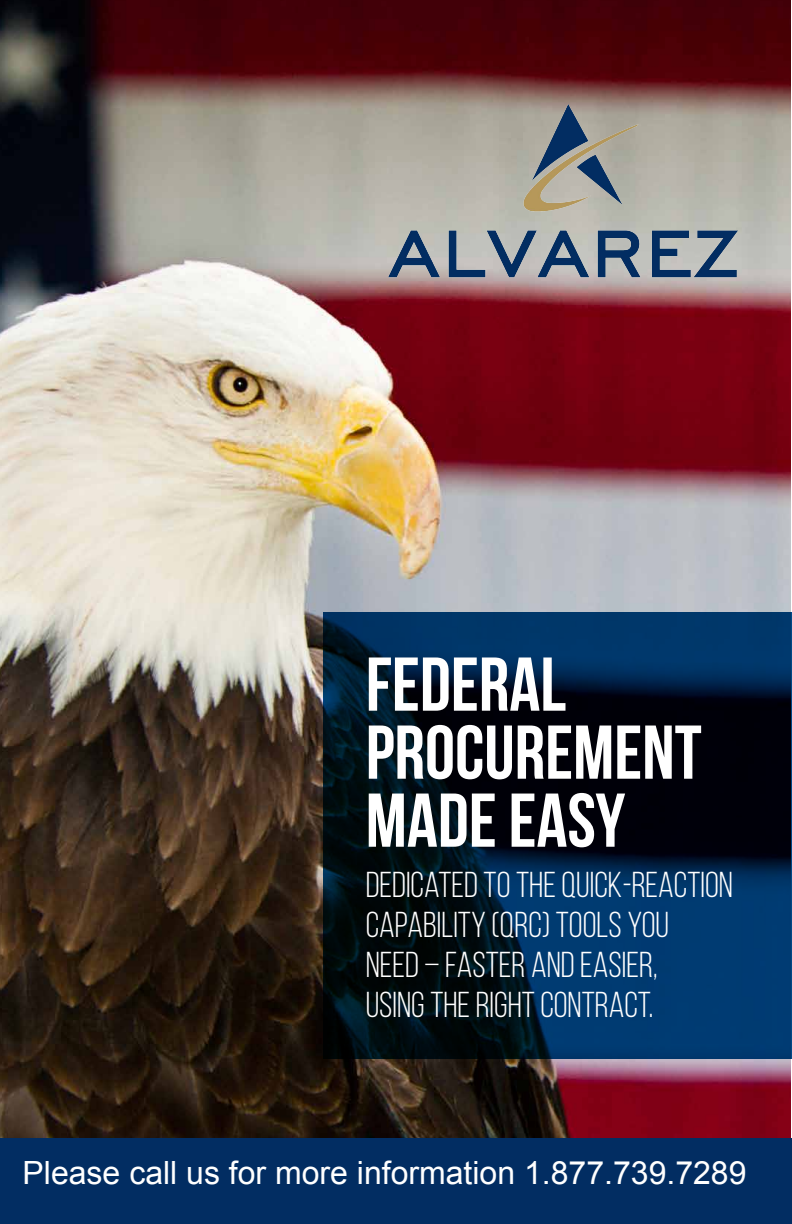
<style>
.page{position:relative;width:792px;height:1224px;background:#fff}
.page>*{position:absolute;margin:0;border:0;box-sizing:border-box;transform-origin:0 0}
.t1{font:76px/68px "Bebas Neue";color:#fff}
.t2{font:36px/40px "Bebas Neue";color:#fff}
.t3{font:32px "Arial";color:#fff}
</style>
<div class="page">
<img style="left:0;top:0;width:791px;height:1139px">
<svg style="left:323px;top:612px;width:469px;height:446px;background:#001b35"></svg>
<div style="left:0;top:1139px;width:792px;height:85px;background:#022d62"></div>
<img style="left:388px;top:105px;width:355px;height:192px">
<h1 class="t1" style="left:366px;top:650px;width:337px">FEDERAL<br>PROCUREMENT<br>MADE EASY</h1>
<p class="t2" style="left:366px;top:864px;width:369px">DEDICATED TO THE QUICK-REACTION<br>CAPABILITY (QRC) TOOLS YOU<br>NEED – FASTER AND EASIER,<br>USING THE RIGHT CONTRACT.</p>
<p class="t3" style="left:23px;top:1152px;width:725px">Please call us for more information 1.877.739.7289</p>
</div>
